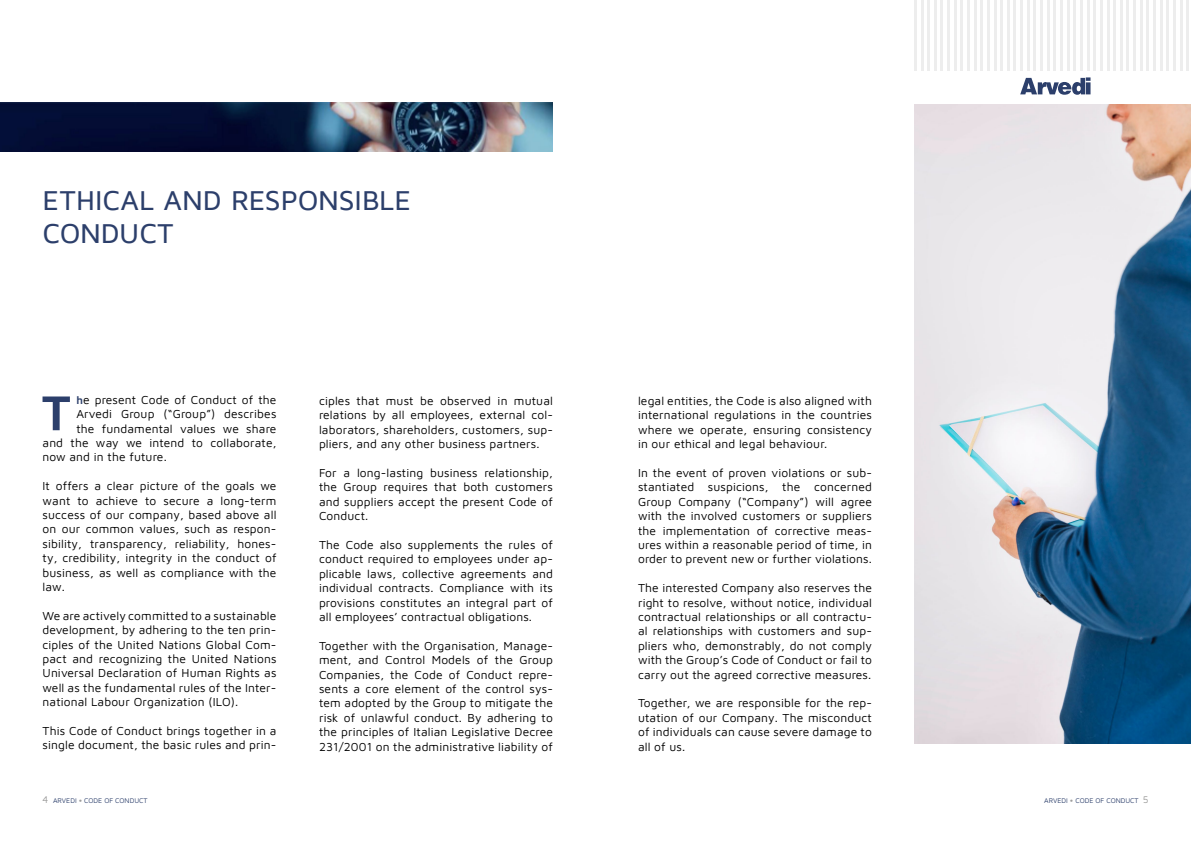
<style>
.page{position:relative;width:1191px;height:842px;background:#fff}
.page>*{position:absolute;margin:0;border:0;box-sizing:border-box;transform-origin:0 0}
.t1{font:50.6px "Maven Pro";color:#2c3f6b}
.t2{font:500 28px/33.6px "Maven Pro";color:#2c3f6b}
.t3{font:12px/14.4px "Maven Pro";letter-spacing:.01em;color:#000;text-align:justify}
.t4{font:7px "Maven Pro";color:#2c3f6b}
.s1{font-size:11px;color:#2c3f6b}
.s2{font-size:10px;color:#9d9d9c}
.s3{color:#9d9d9c}
</style>
<div class="page">
<hr style="left:921px;top:0;width:2px;height:104px;background:#ededed">
<hr style="left:927px;top:0;width:2px;height:104px;background:#ededed">
<hr style="left:934px;top:0;width:2px;height:104px;background:#ededed">
<hr style="left:941px;top:0;width:2px;height:104px;background:#ededed">
<hr style="left:947px;top:0;width:2px;height:104px;background:#ededed">
<hr style="left:954px;top:0;width:2px;height:104px;background:#ededed">
<hr style="left:960px;top:0;width:3px;height:104px;background:#ededed">
<hr style="left:967px;top:0;width:2px;height:104px;background:#ededed">
<hr style="left:974px;top:0;width:2px;height:104px;background:#ededed">
<hr style="left:980px;top:0;width:3px;height:104px;background:#ededed">
<hr style="left:987px;top:0;width:2px;height:104px;background:#ededed">
<hr style="left:994px;top:0;width:2px;height:104px;background:#ededed">
<hr style="left:1000px;top:0;width:2px;height:104px;background:#ededed">
<hr style="left:1007px;top:0;width:2px;height:104px;background:#ededed">
<hr style="left:1014px;top:0;width:2px;height:104px;background:#ededed">
<hr style="left:1020px;top:0;width:2px;height:104px;background:#ededed">
<hr style="left:1027px;top:0;width:2px;height:104px;background:#ededed">
<hr style="left:1033px;top:0;width:3px;height:104px;background:#ededed">
<hr style="left:1040px;top:0;width:2px;height:104px;background:#ededed">
<hr style="left:1047px;top:0;width:2px;height:104px;background:#ededed">
<hr style="left:1053px;top:0;width:3px;height:104px;background:#ededed">
<hr style="left:1060px;top:0;width:2px;height:104px;background:#ededed">
<hr style="left:1067px;top:0;width:2px;height:104px;background:#ededed">
<hr style="left:1073px;top:0;width:2px;height:104px;background:#ededed">
<hr style="left:1080px;top:0;width:2px;height:104px;background:#ededed">
<hr style="left:1086px;top:0;width:3px;height:104px;background:#ededed">
<hr style="left:1093px;top:0;width:2px;height:104px;background:#ededed">
<hr style="left:914px;top:0;width:2px;height:104px;background:#ededed">
<hr style="left:1107px;top:0;width:2px;height:104px;background:#ededed">
<hr style="left:1113px;top:0;width:2px;height:104px;background:#ededed">
<hr style="left:1120px;top:0;width:2px;height:104px;background:#ededed">
<hr style="left:1126px;top:0;width:3px;height:104px;background:#ededed">
<hr style="left:1133px;top:0;width:2px;height:104px;background:#ededed">
<hr style="left:1140px;top:0;width:2px;height:104px;background:#ededed">
<hr style="left:1146px;top:0;width:3px;height:104px;background:#ededed">
<hr style="left:1153px;top:0;width:2px;height:104px;background:#ededed">
<hr style="left:1160px;top:0;width:2px;height:104px;background:#ededed">
<hr style="left:1166px;top:0;width:2px;height:104px;background:#ededed">
<hr style="left:1173px;top:0;width:2px;height:104px;background:#ededed">
<hr style="left:1180px;top:0;width:2px;height:104px;background:#ededed">
<hr style="left:1186px;top:0;width:2px;height:104px;background:#ededed">
<hr style="left:1100px;top:0;width:2px;height:104px;background:#ededed">
<img style="left:914px;top:103px;width:277px;height:640px">
<div style="left:914px;top:71px;width:277px;height:32px;background:#fff"></div>
<svg style="left:1020px;top:77px;width:70px;height:18px"></svg>
<img style="left:0;top:103px;width:553px;height:48px">
<h2 class="t2" style="left:43px;top:184px;width:369px">ETHICAL AND RESPONSIBLE<br>CONDUCT</h2>
<h1 class="t1" style="left:41px;top:378px;width:31px">T</h1>
<p class="t3" style="left:76px;top:392px;width:202px"><span class="s1">h</span>e present Code of Conduct of the</p>
<p class="t3" style="left:76px;top:406px;width:202px">Arvedi Group (“Group”) describes</p>
<p class="t3" style="left:76px;top:421px;width:202px">the fundamental values we share</p>
<p class="t3" style="left:43px;top:435px;width:235px">and the way we intend to collaborate,</p>
<p class="t3" style="left:43px;top:449px;width:126px">now and in the future.</p>
<p class="t3" style="left:43px;top:478px;width:235px">It offers a clear picture of the goals we want to achieve to secure a long-term success of our company, based above all on our common values, such as respon&shy;sibility, transparency, reliability, hones&shy;ty, credibility, integrity in the conduct of business, as well as compliance with the law.</p>
<p class="t3" style="left:43px;top:608px;width:235px">We are actively committed to a sustainable development, by adhering to the ten prin&shy;ciples of the United Nations Global Com&shy;pact and recognizing the United Nations Universal Declaration of Human Rights as well as the fundamental rules of the Inter&shy;national Labour Organization (ILO).</p>
<p class="t3" style="left:43px;top:723px;width:235px">This Code of Conduct brings together in a single document, the basic rules and prin-</p>
<p class="t3" style="left:319px;top:393px;width:235px">ciples that must be observed in mutual relations by all employees, external col&shy;laborators, shareholders, customers, sup&shy;pliers, and any other business partners.</p>
<p class="t3" style="left:319px;top:465px;width:235px">For a long-lasting business relationship, the Group requires that both customers and suppliers accept the present Code of Conduct.</p>
<p class="t3" style="left:319px;top:537px;width:235px">The Code also supplements the rules of conduct required to employees under ap&shy;plicable laws, collective agreements and individual contracts. Compliance with its provisions constitutes an integral part of all employees’ contractual obligations.</p>
<p class="t3" style="left:319px;top:638px;width:235px">Together with the Organisation, Manage&shy;ment, and Control Models of the Group Companies, the Code of Conduct repre&shy;sents a core element of the control sys&shy;tem adopted by the Group to mitigate the risk of unlawful conduct. By adhering to the principles of Italian Legislative Decree 231/2001 on the administrative liability of</p>
<p class="t3" style="left:638px;top:393px;width:235px">legal entities, the Code is also aligned with international regulations in the countries where we operate, ensuring consistency in our ethical and legal behaviour.</p>
<p class="t3" style="left:638px;top:465px;width:235px">In the event of proven violations or sub&shy;stantiated suspicions, the concerned Group Company (“Company”) will agree with the involved customers or suppliers the implementation of corrective meas&shy;ures within a reasonable period of time, in order to prevent new or further violations.</p>
<p class="t3" style="left:638px;top:580px;width:235px">The interested Company also reserves the right to resolve, without notice, individual contractual relationships or all contractu&shy;al relationships with customers and sup&shy;pliers who, demonstrably, do not comply with the Group’s Code of Conduct or fail to carry out the agreed corrective measures.</p>
<p class="t3" style="left:638px;top:695px;width:235px">Together, we are responsible for the rep&shy;utation of our Company. The misconduct of individuals can cause severe damage to all of us.</p>
<p class="t4" style="left:43px;top:796px;width:107px"><span class="s2">4</span> ARVEDI <span class="s3">•</span> CODE OF CONDUCT</p>
<p class="t4" style="left:1044px;top:796px;width:106px">ARVEDI <span class="s3">•</span> CODE OF CONDUCT <span class="s2">5</span></p>
</div>
